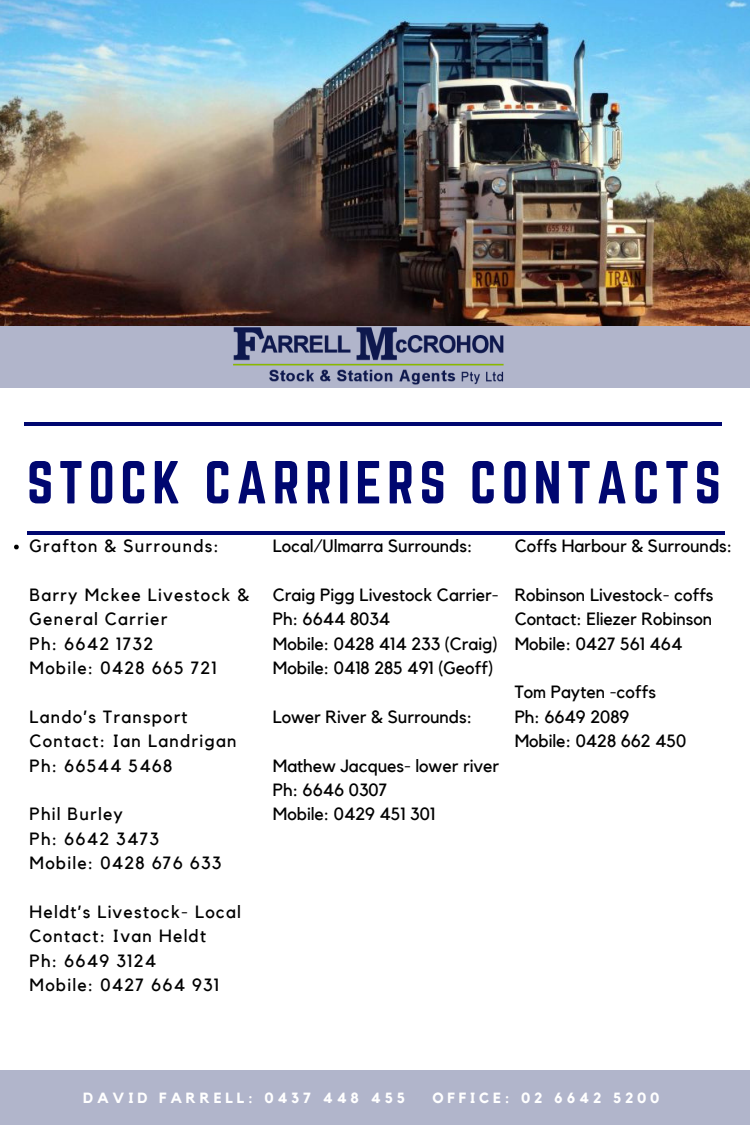
<style>
.page{position:relative;width:750px;height:1125px;background:#fff}
.page>*{position:absolute;margin:0;border:0;box-sizing:border-box;transform-origin:0 0}
.t1{font:53px "Norwester";letter-spacing:.1em;color:#000770}
.t2{font:17.62px/24.4px "Kollektif";color:#000}
.t3{font:17.62px/24.4px "Kollektif";letter-spacing:.07em;color:#000}
.t4{font:700 14.75px "Kollektif";letter-spacing:.26em;color:#fff}
</style>
<div class="page">
<img style="left:0;top:0;width:750px;height:326px">
<hr style="left:24px;top:422px;width:698px;height:4px;background:#000770">
<hr style="left:28px;top:532px;width:697px;height:3px;background:#000770">
<svg style="left:14px;top:545px;width:5px;height:4px"></svg>
<div style="left:0;top:1071px;width:750px;height:54px;background:#b1b5cb"></div>
<div style="left:0;top:326px;width:750px;height:62px;background:#b1b5cb"></div>
<img style="left:233px;top:327px;width:271px;height:58px">
<h1 class="t1" style="left:27px;top:457px;width:696px">STOCK CARRIERS CONTACTS</h1>
<p class="t3" style="left:30px;top:535px;width:191px">Grafton &amp; Surrounds:</p>
<p class="t3" style="left:30px;top:583px;width:221px">Barry Mckee Livestock &amp;<br>General Carrier<br>Ph: 6642 1732<br>Mobile: 0428 665 721</p>
<p class="t3" style="left:30px;top:705px;width:208px">Lando’s Transport<br>Contact: Ian Landrigan<br>Ph: 66544 5468</p>
<p class="t3" style="left:30px;top:803px;width:193px">Phil Burley<br>Ph: 6642 3473<br>Mobile: 0428 676 633</p>
<p class="t3" style="left:30px;top:900px;width:213px">Heldt’s Livestock- Local<br>Contact: Ivan Heldt<br>Ph: 6649 3124<br>Mobile: 0427 664 931</p>
<p class="t2" style="left:273px;top:535px;width:201px">Local/Ulmarra Surrounds:</p>
<p class="t2" style="left:273px;top:583px;width:227px">Craig Pigg Livestock Carrier-<br>Ph: 6644 8034<br>Mobile: 0428 414 233 (Craig)<br>Mobile: 0418 285 491 (Geoff)</p>
<p class="t2" style="left:273px;top:705px;width:201px">Lower River &amp; Surrounds:</p>
<p class="t2" style="left:273px;top:754px;width:228px">Mathew Jacques- lower river<br>Ph: 6646 0307<br>Mobile: 0429 451 301</p>
<p class="t2" style="left:515px;top:535px;width:219px">Coffs Harbour &amp; Surrounds:</p>
<p class="t2" style="left:515px;top:583px;width:200px;text-align:justify">Robinson Livestock- coffs Contact: Eliezer Robinson Mobile: 0427 561 464</p>
<p class="t2" style="left:515px;top:681px;width:173px">Tom Payten -coffs<br>Ph: 6649 2089<br>Mobile: 0428 662 450</p>
<p class="t4" style="left:83px;top:1091px;width:323px">DAVID FARRELL: 0437 448 455</p>
<p class="t4" style="left:432px;top:1091px;width:228px">OFFICE: 02 6642 5200</p>
</div>
